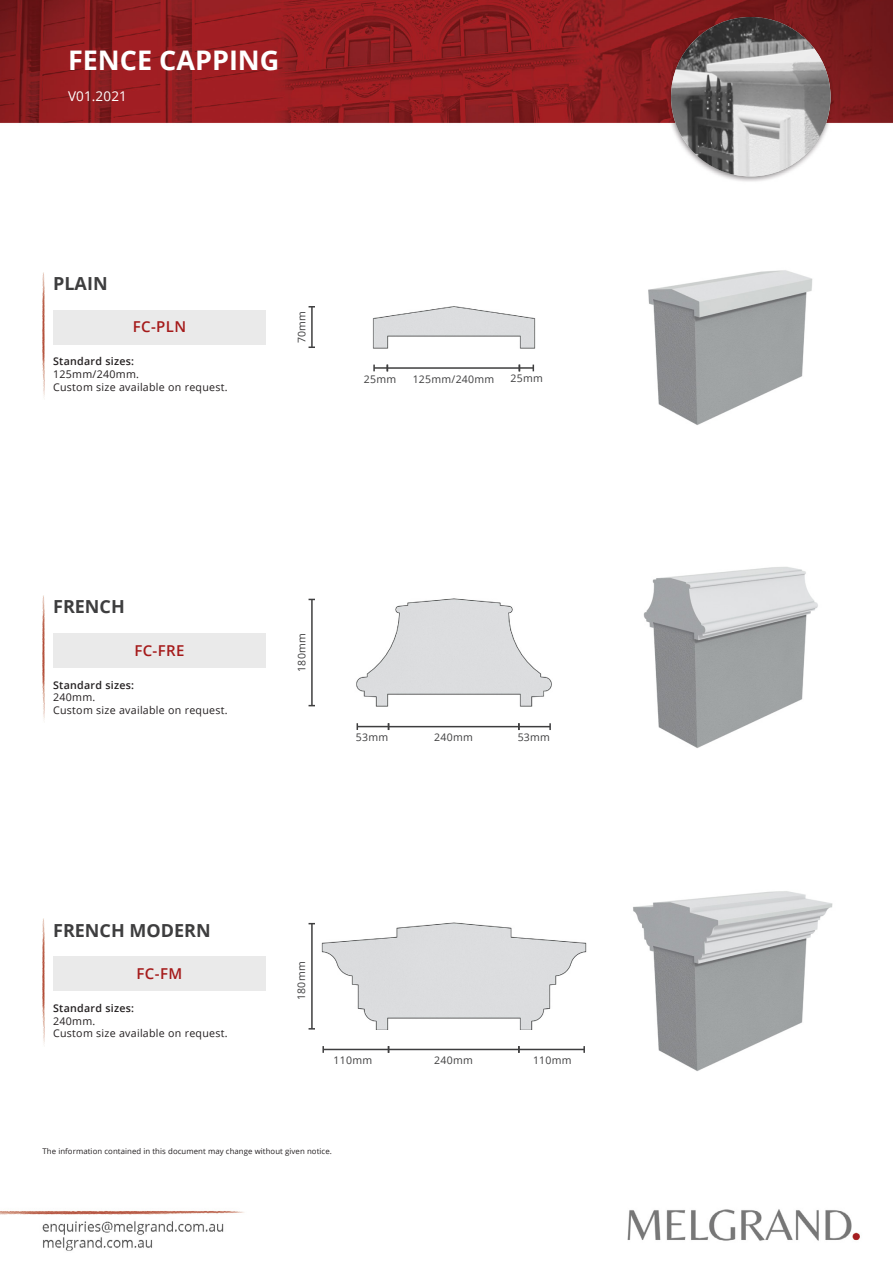
<style>
.page{position:relative;width:893px;height:1263px;background:#fff}
.page>*{position:absolute;margin:0;border:0;box-sizing:border-box;transform-origin:0 0}
.t1{font:700 27px "Open Sans";color:#fff}
.t2{font:700 18px "Open Sans";color:#3e3e3f}
.t3{font:600 15px "Open Sans";letter-spacing:.025em;color:#a51a1a}
.t4{font:13.5px "Open Sans";letter-spacing:.01em;color:#fff}
.Table_Text{font:10.65px "Open Sans";letter-spacing:.025em;color:#231f20}
.Table_Text-2{font:600 10.65px "Open Sans";letter-spacing:.025em;color:#231f20}
.Table_Text-3{font:10.5px "Open Sans";letter-spacing:.025em;color:#3e3e3f}
.t5{font:7.8px "Open Sans";letter-spacing:.01em;color:#231f20}
</style>
<div class="page">
<img style="left:0;top:0;width:893px;height:1251px">
<img style="left:671px;top:17px;width:159px;height:159px;border-radius:80px">
<div style="left:53px;top:634px;width:213px;height:34px;background:#eaeaea"></div>
<hr style="left:519px;top:726px;width:31px;height:1px;background:#3e3e3f">
<svg style="left:549px;top:723px;width:2px;height:7px"></svg>
<hr style="left:389px;top:726px;width:130px;height:1px;background:#3e3e3f">
<svg style="left:518px;top:723px;width:2px;height:7px"></svg>
<hr style="left:357px;top:726px;width:32px;height:1px;background:#3e3e3f">
<hr style="left:311px;top:599px;width:2px;height:107px;background:#3e3e3f">
<div style="left:53px;top:957px;width:213px;height:34px;background:#eaeaea"></div>
<hr style="left:323px;top:1049px;width:66px;height:1px;background:#3e3e3f">
<svg style="left:322px;top:1046px;width:2px;height:7px"></svg>
<hr style="left:519px;top:1049px;width:65px;height:1px;background:#3e3e3f">
<svg style="left:583px;top:1046px;width:2px;height:7px"></svg>
<hr style="left:389px;top:1049px;width:130px;height:1px;background:#3e3e3f">
<svg style="left:518px;top:1046px;width:2px;height:7px"></svg>
<hr style="left:311px;top:924px;width:2px;height:105px;background:#3e3e3f">
<img style="left:608px;top:553px;width:242px;height:195px">
<img style="left:608px;top:876px;width:242px;height:195px">
<img style="left:315px;top:903px;width:277px;height:126px">
<img style="left:315px;top:580px;width:277px;height:126px">
<div style="left:53px;top:310px;width:213px;height:34px;background:#eaeaea"></div>
<hr style="left:387px;top:367px;width:132px;height:2px;background:#3e3e3f">
<svg style="left:519px;top:365px;width:15px;height:6px"></svg>
<hr style="left:311px;top:307px;width:2px;height:40px;background:#3e3e3f">
<svg style="left:309px;top:346px;width:6px;height:2px"></svg>
<img style="left:608px;top:230px;width:242px;height:195px">
<svg style="left:373px;top:365px;width:15px;height:6px"></svg>
<img style="left:315px;top:222px;width:277px;height:126px">
<img style="left:43px;top:272px;width:2px;height:128px">
<img style="left:43px;top:595px;width:2px;height:128px">
<img style="left:43px;top:918px;width:2px;height:128px">
<h1 class="t1" style="left:68px;top:41px;width:213px">FENCE CAPPING</h1>
<p class="t4" style="left:68px;top:87px;width:60px">V01.2021</p>
<p class="t2" style="left:53px;top:271px;width:56px">PLAIN</p>
<p class="t3" style="left:133px;top:317px;width:55px">FC-PLN</p>
<p class="Table_Text-2" style="left:53px;top:354px;width:83px">Standard sizes:</p>
<p class="Table_Text" style="left:53px;top:367px;width:87px">125mm/240mm.</p>
<p class="Table_Text" style="left:53px;top:380px;width:176px">Custom size available on request.</p>
<p class="Table_Text-3" style="left:294px;top:343px;width:34px;rotate:-90deg">70mm</p>
<p class="Table_Text-3" style="left:364px;top:372px;width:34px">25mm</p>
<p class="Table_Text-3" style="left:510px;top:371px;width:34px">25mm</p>
<p class="Table_Text-3" style="left:413px;top:372px;width:83px">125mm/240mm</p>
<p class="t2" style="left:53px;top:594px;width:73px">FRENCH</p>
<p class="t3" style="left:134px;top:640px;width:52px">FC-FRE</p>
<p class="Table_Text-2" style="left:53px;top:677px;width:83px">Standard sizes:</p>
<p class="Table_Text" style="left:53px;top:690px;width:44px">240mm.</p>
<p class="Table_Text" style="left:53px;top:703px;width:176px">Custom size available on request.</p>
<p class="Table_Text-3" style="left:294px;top:672px;width:40px;rotate:-90deg">180mm</p>
<p class="Table_Text-3" style="left:434px;top:730px;width:40px">240mm</p>
<p class="Table_Text-3" style="left:356px;top:730px;width:34px">53mm</p>
<p class="Table_Text-3" style="left:518px;top:730px;width:34px">53mm</p>
<p class="t2" style="left:53px;top:917px;width:159px">FRENCH MODERN</p>
<p class="t3" style="left:137px;top:963px;width:47px">FC-FM</p>
<p class="Table_Text-2" style="left:53px;top:1000px;width:83px">Standard sizes:</p>
<p class="Table_Text" style="left:53px;top:1013px;width:44px">240mm.</p>
<p class="Table_Text" style="left:53px;top:1026px;width:176px">Custom size available on request.</p>
<p class="Table_Text-3" style="left:294px;top:1000px;width:40px;rotate:-90deg">180mm</p>
<p class="Table_Text-3" style="left:434px;top:1053px;width:40px">240mm</p>
<p class="Table_Text-3" style="left:334px;top:1053px;width:40px">110mm</p>
<p class="Table_Text-3" style="left:533px;top:1053px;width:40px">110mm</p>
<p class="t5" style="left:43px;top:1146px;width:291px">The information contained in this document may change without given notice.</p>
</div>
